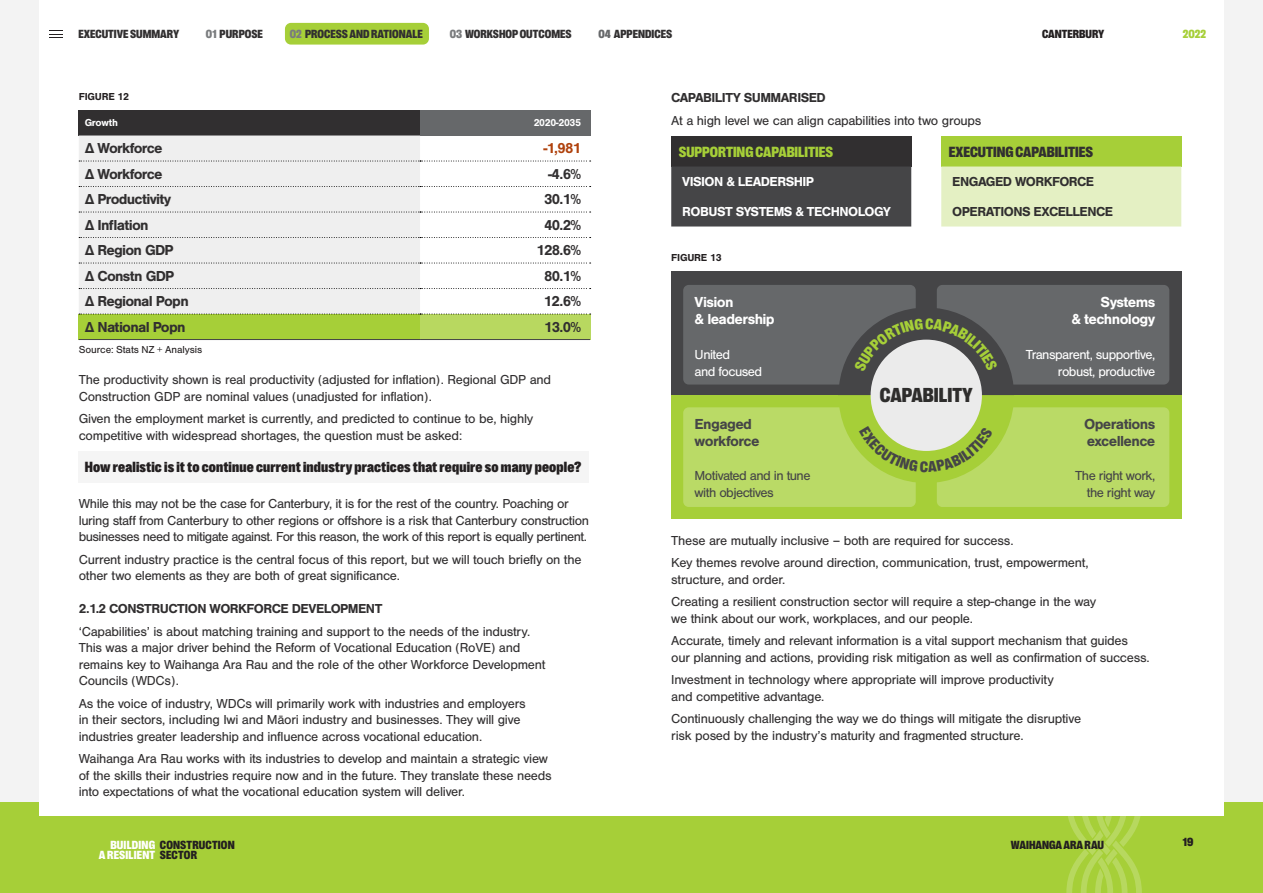
<style>
.page{position:relative;width:1263px;height:893px;background:#f3f3f3}
.page>*{position:absolute;margin:0;border:0;box-sizing:border-box;transform-origin:0 0}
.t1{font:900 20.55px "PP Right Grotesk Compact";color:#2e2d2c}
.Numbers_Nimbus{font:700 15px "Nimbus San";letter-spacing:-.05em;color:#312f30}
.PULL_QUOTE_TEXT{font:900 15px "PP Right Grotesk Compact";letter-spacing:.01em;color:#231f20}
.t2{font:700 15px/17px "Nimbus San";letter-spacing:-.04em;color:#454547}
.t3{font:700 15px/17px "Nimbus San";letter-spacing:-.04em;color:#fff}
.ƒH6_PP{font:900 15px "PP Right Grotesk Compact";color:#a6cf38}
.ƒH6_PP-2{font:900 15px "PP Right Grotesk Compact";color:#312f30}
.Numbers_Nimbus-2{font:700 15px "Nimbus San";color:#b0420d}
.Body_9{font:13.5px/16.5px "Nimbus San";letter-spacing:-.02em;color:#312f30}
.Body_9-2{font:700 13.5px "Nimbus San";letter-spacing:-.04em;color:#312f30}
.t4{font:13.5px/17px "Nimbus San";letter-spacing:-.04em;color:#fff}
.t5{font:13.5px/17px "Nimbus San";letter-spacing:-.04em;color:#454547}
.H6_Nimbus{font:700 13.5px "Nimbus San";letter-spacing:-.04em;color:#fff}
.H6_Nimbus-2{font:700 13.5px "Nimbus San";letter-spacing:-.04em;color:#312f30}
.t6{font:900 12px "PP Right Grotesk Compact";color:#312f30}
.t7{font:900 12px/10.5px "PP Right Grotesk Compact";letter-spacing:.015em;color:#fff}
.t8{font:900 12px "PP Right Grotesk Compact";color:#231f20}
.t9{font:900 12px "PP Right Grotesk Compact";color:#a6cf38}
.Source__t-cs{font:10.5px "Nimbus San";letter-spacing:-.005em;color:#231f20}
.TABLES_GRAPHS_HEADER{font:700 10.5px "Nimbus San";letter-spacing:-.02em;color:#231f20}
.t10{font:700 10.5px "Nimbus San";letter-spacing:-.03em;color:#fff}
.s1{color:#7a7c7e}
.s2{color:#66686a}
.s3{color:#231f20}
</style>
<div class="page">
<div style="left:0;top:802px;width:1263px;height:91px;background:#a6cf38"></div>
<svg style="left:1066px;top:816px;width:76px;height:77px"></svg>
<div style="left:39px;top:0;width:1185px;height:816px;background:#fff"></div>
<div style="left:285px;top:23px;width:144px;height:22px;background:#a6cf38;border-radius:6px"></div>
<div style="left:79px;top:110px;width:341px;height:26px;background:#312f30"></div>
<div style="left:420px;top:110px;width:170px;height:26px;background:#66686a"></div>
<div style="left:79px;top:136px;width:341px;height:178px;background:#efefef"></div>
<div style="left:79px;top:314px;width:341px;height:26px;background:#a6cf38"></div>
<div style="left:420px;top:314px;width:170px;height:26px;background:#b8d860"></div>
<svg style="left:79px;top:161px;width:512px;height:1px"></svg>
<svg style="left:79px;top:186px;width:512px;height:1px"></svg>
<svg style="left:79px;top:212px;width:512px;height:1px"></svg>
<svg style="left:79px;top:237px;width:512px;height:1px"></svg>
<svg style="left:79px;top:263px;width:512px;height:1px"></svg>
<svg style="left:79px;top:288px;width:512px;height:1px"></svg>
<svg style="left:79px;top:314px;width:512px;height:1px"></svg>
<hr style="left:79px;top:339px;width:341px;height:1px;background:#454547">
<hr style="left:420px;top:339px;width:170px;height:1px;background:#454547">
<div style="left:79px;top:452px;width:510px;height:31px;background:#f5f5f5"></div>
<div style="left:671px;top:137px;width:240px;height:30px;background:#312f30"></div>
<div style="left:941px;top:137px;width:240px;height:30px;background:#a6cf38"></div>
<div style="left:671px;top:167px;width:240px;height:60px;background:#454547"></div>
<div style="left:941px;top:167px;width:240px;height:60px;background:#e4f0c3"></div>
<div style="left:671px;top:272px;width:510px;height:123px;background:#454547"></div>
<div style="left:671px;top:395px;width:510px;height:124px;background:#a6cf38"></div>
<div style="left:683px;top:285px;width:233px;height:100px;background:#66686a;border-radius:6px"></div>
<div style="left:683px;top:407px;width:233px;height:100px;background:#bada66;border-radius:6px"></div>
<div style="left:937px;top:285px;width:232px;height:100px;background:#66686a;border-radius:6px"></div>
<div style="left:937px;top:407px;width:232px;height:100px;background:#bada66;border-radius:6px"></div>
<svg style="left:49px;top:34px;width:14px;height:4px"></svg>
<svg style="left:838px;top:308px;width:176px;height:175px"></svg>
<p class="t6" style="left:78px;top:28px;width:102px">EXECUTIVE SUMMARY</p>
<p class="t6" style="left:206px;top:28px;width:58px"><span class="s1">01</span> PURPOSE</p>
<p class="t6" style="left:290px;top:28px;width:134px"><span class="s1">02</span> PROCESS AND RATIONALE</p>
<p class="t6" style="left:450px;top:28px;width:123px"><span class="s1">03</span> WORKSHOP OUTCOMES</p>
<p class="t6" style="left:598px;top:28px;width:75px"><span class="s2">04</span> APPENDICES</p>
<p class="t8" style="left:1042px;top:28px;width:64px">CANTERBURY</p>
<p class="t9" style="left:1183px;top:28px;width:25px">2022</p>
<p class="TABLES_GRAPHS_HEADER" style="left:79px;top:91px;width:52px">FIGURE 12</p>
<p class="t10" style="left:85px;top:117px;width:35px">Growth</p>
<p class="t10" style="left:534px;top:117px;width:49px">2020-2035</p>
<p class="Numbers_Nimbus" style="left:85px;top:140px;width:79px">∆ Workforce</p>
<p class="Numbers_Nimbus-2" style="left:544px;top:140px;width:39px">-1,981</p>
<p class="Numbers_Nimbus" style="left:85px;top:165px;width:79px">∆ Workforce</p>
<p class="Numbers_Nimbus" style="left:548px;top:165px;width:34px">-4.6%</p>
<p class="Numbers_Nimbus" style="left:85px;top:191px;width:88px">∆ Productivity</p>
<p class="Numbers_Nimbus" style="left:544px;top:191px;width:38px">30.1%</p>
<p class="Numbers_Nimbus" style="left:85px;top:216px;width:65px">∆ Inflation</p>
<p class="Numbers_Nimbus" style="left:544px;top:216px;width:38px">40.2%</p>
<p class="Numbers_Nimbus" style="left:85px;top:242px;width:91px">∆ Region GDP</p>
<p class="Numbers_Nimbus" style="left:536px;top:242px;width:46px">128.6%</p>
<p class="Numbers_Nimbus" style="left:85px;top:267px;width:91px">∆ Constn GDP</p>
<p class="Numbers_Nimbus" style="left:544px;top:267px;width:38px">80.1%</p>
<p class="Numbers_Nimbus" style="left:85px;top:293px;width:106px">∆ Regional Popn</p>
<p class="Numbers_Nimbus" style="left:544px;top:293px;width:39px">12.6%</p>
<p class="Numbers_Nimbus" style="left:85px;top:318px;width:102px">∆ National Popn</p>
<p class="Numbers_Nimbus" style="left:544px;top:318px;width:39px">13.0%</p>
<p class="Source__t-cs" style="left:79px;top:343px;width:125px">Source: Stats NZ + Analysis</p>
<p class="Body_9" style="left:79px;top:372px;width:474px">The productivity shown is real productivity (adjusted for inflation). Regional GDP and<br>Construction GDP are nominal values (unadjusted for inflation).</p>
<p class="Body_9" style="left:79px;top:411px;width:456px">Given the employment market is currently, and predicted to continue to be, highly competitive with widespread shortages, the question must be asked:</p>
<p class="PULL_QUOTE_TEXT" style="left:85px;top:459px;width:498px">How realistic is it to continue current industry practices that require so many people?</p>
<p class="Body_9" style="left:79px;top:496px;width:512px">While this may not be the case for Canterbury, it is for the rest of the country. Poaching or luring staff from Canterbury to other regions or offshore is a risk that Canterbury construction businesses need to mitigate against. For this reason, the work of this report is equally pertinent.</p>
<p class="Body_9" style="left:79px;top:551px;width:504px">Current industry practice is the central focus of this report, but we will touch briefly on the other two elements as they are both of great significance.</p>
<p class="Body_9-2" style="left:79px;top:601px;width:305px">2.1.2 CONSTRUCTION WORKFORCE DEVELOPMENT</p>
<p class="Body_9" style="left:79px;top:623px;width:468px">‘Capabilities’ is about matching training and support to the needs of the industry.<br>This was a major driver behind the Reform of Vocational Education (RoVE) and remains key to Waihanga Ara Rau and the role of the other Workforce Development Councils (WDCs).</p>
<p class="Body_9" style="left:79px;top:695px;width:448px">As the voice of industry, WDCs will primarily work with industries and employers in their sectors, including Iwi and Māori industry and businesses. They will give industries greater leadership and influence across vocational education.</p>
<p class="Body_9" style="left:79px;top:751px;width:474px">Waihanga Ara Rau works with its industries to develop and maintain a strategic view of the skills their industries require now and in the future. They translate these needs into expectations of what the vocational education system will deliver.</p>
<p class="t7" style="left:99px;top:839px;width:137px;text-indent:12px">BUILDING <span class="s3">CONSTRUCTION<br></span>A RESILIENT <span class="s3">SECTOR</span></p>
<p class="Body_9-2" style="left:671px;top:90px;width:156px">CAPABILITY SUMMARISED</p>
<p class="Body_9" style="left:671px;top:112px;width:312px">At a high level we can align capabilities into two groups</p>
<p class="ƒH6_PP" style="left:679px;top:143px;width:156px">SUPPORTING CAPABILITIES</p>
<p class="ƒH6_PP-2" style="left:949px;top:143px;width:146px">EXECUTING CAPABILITIES</p>
<p class="H6_Nimbus" style="left:682px;top:174px;width:133px">VISION &amp; LEADERSHIP</p>
<p class="H6_Nimbus-2" style="left:952px;top:174px;width:143px">ENGAGED WORKFORCE</p>
<p class="H6_Nimbus" style="left:682px;top:204px;width:210px">ROBUST SYSTEMS &amp; TECHNOLOGY</p>
<p class="H6_Nimbus-2" style="left:952px;top:204px;width:162px">OPERATIONS EXCELLENCE</p>
<p class="TABLES_GRAPHS_HEADER" style="left:671px;top:251px;width:52px">FIGURE 13</p>
<p class="t3" style="left:695px;top:294px;width:82px">Vision<br>&amp; leadership</p>
<p class="t3" style="left:1071px;top:294px;width:86px;text-align:right">Systems<br>&amp; technology</p>
<p class="t4" style="left:695px;top:346px;width:69px">United<br>and focused</p>
<p class="t4" style="left:1026px;top:346px;width:131px;text-align:right">Transparent, supportive, robust, productive</p>
<p class="t1" style="left:880px;top:384px;width:94px">CAPABILITY</p>
<p class="t2" style="left:695px;top:415px;width:67px">Engaged workforce</p>
<p class="t2" style="left:1084px;top:415px;width:73px">Operations excellence</p>
<p class="t5" style="left:695px;top:467px;width:117px">Motivated and in tune with objectives</p>
<p class="t5" style="left:1075px;top:467px;width:82px;text-align:right">The right work, the right way</p>
<p class="Body_9" style="left:671px;top:532px;width:344px">These are mutually inclusive – both are required for success.</p>
<p class="Body_9" style="left:671px;top:555px;width:419px">Key themes revolve around direction, communication, trust, empowerment, structure, and order.</p>
<p class="Body_9" style="left:671px;top:594px;width:427px">Creating a resilient construction sector will require a step-change in the way we think about our work, workplaces, and our people.</p>
<p class="Body_9" style="left:671px;top:633px;width:480px">Accurate, timely and relevant information is a vital support mechanism that guides our planning and actions, providing risk mitigation as well as confirmation of success.</p>
<p class="Body_9" style="left:671px;top:672px;width:384px">Investment in technology where appropriate will improve productivity and competitive advantage.</p>
<p class="Body_9" style="left:671px;top:711px;width:411px">Continuously challenging the way we do things will mitigate the disruptive risk posed by the industry’s maturity and fragmented structure.</p>
<p class="t8" style="left:1011px;top:839px;width:95px">WAIHANGA ARA RAU</p>
<p class="t8" style="left:1183px;top:835px;width:12px">19</p>
</div>
